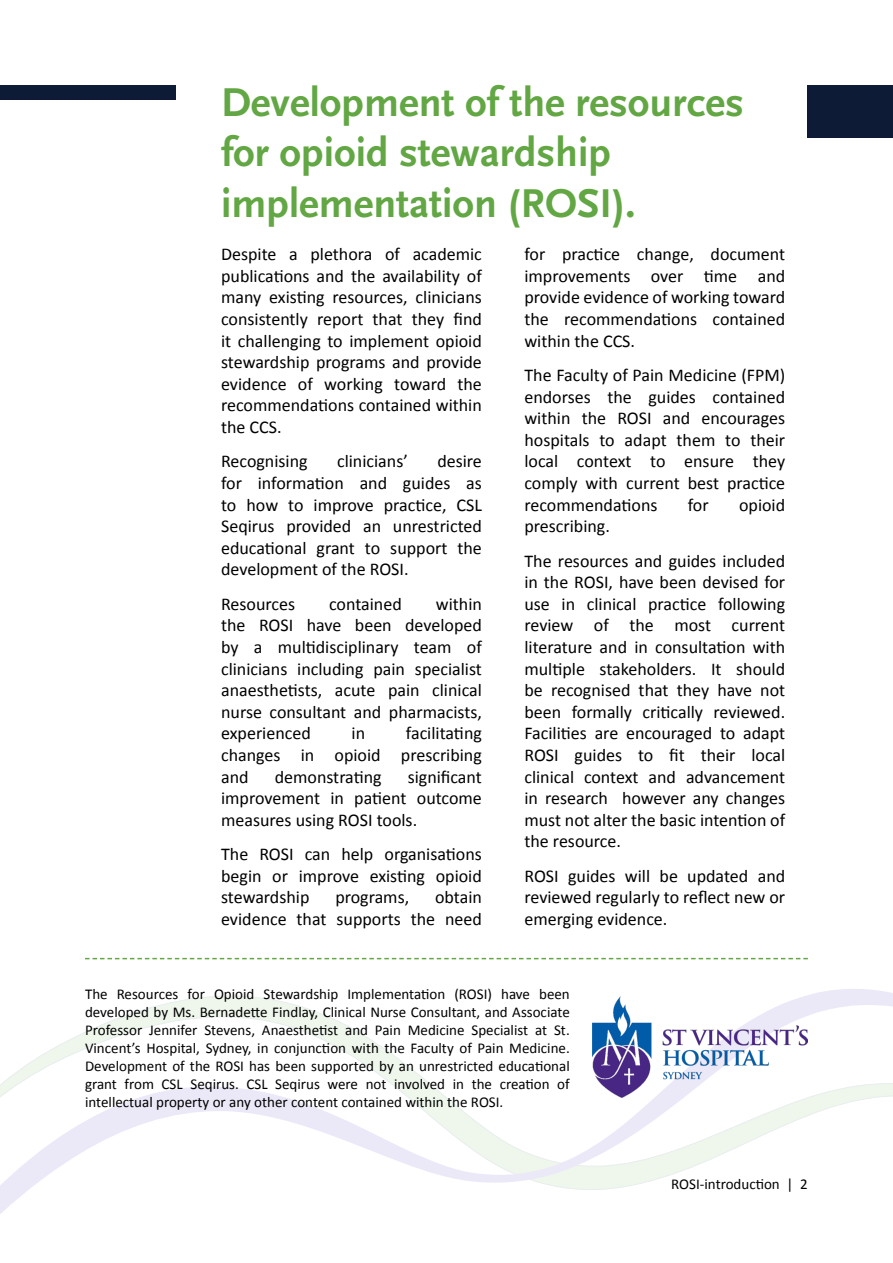
<style>
.page{position:relative;width:893px;height:1263px;background:#fff}
.page>*{position:absolute;margin:0;border:0;box-sizing:border-box;transform-origin:0 0}
.t1{font:700 42px/50.4px "Scala Sans Pro";color:#62a744}
.t2{font:18px/21.6px "Calibri";color:#000;text-align:justify}
.t3{font:15px/18px "Calibri";color:#000;text-align:justify}
</style>
<div class="page">
<svg style="left:0;top:989px;width:893px;height:225px"></svg>
<div style="left:808px;top:85px;width:85px;height:52px;background:#0d1b36"></div>
<div style="left:0;top:86px;width:176px;height:14px;background:#0d1b36"></div>
<svg style="left:85px;top:958px;width:723px;height:1px"></svg>
<img style="left:593px;top:996px;width:215px;height:101px">
<h1 class="t1" style="left:221px;top:77px;width:524px">Development of the resources for opioid stewardship implementation (ROSI).</h1>
<p class="t2" style="left:221px;top:243px;width:262px">Despite a plethora of academic publications and the availability of many existing resources, clinicians consistently report that they find it challenging to implement opioid stewardship programs and provide evidence of working toward the recommendations contained within the CCS.</p>
<p class="t2" style="left:221px;top:450px;width:88px">Recognising</p>
<p class="t2" style="left:337px;top:450px;width:72px">clinicians’</p>
<p class="t2" style="left:221px;top:450px;width:262px;text-indent:216px">desire for information and guides as to how to improve practice, CSL Seqirus provided an unrestricted educational grant to support the development of the ROSI.</p>
<p class="t2" style="left:221px;top:592px;width:76px">Resources</p>
<p class="t2" style="left:329px;top:592px;width:74px">contained</p>
<p class="t2" style="left:221px;top:592px;width:262px;text-indent:215px">within the ROSI have been developed by a multidisciplinary team of clinicians including pain specialist anaesthetists, acute pain clinical nurse consultant and pharmacists, experienced</p>
<p class="t2" style="left:221px;top:722px;width:262px;text-indent:185px">facilitating changes in opioid prescribing and</p>
<p class="t2" style="left:352px;top:722px;width:15px">in</p>
<p class="t2" style="left:221px;top:765px;width:262px;text-indent:187px">significant improvement in patient outcome measures using ROSI tools.</p>
<p class="t2" style="left:221px;top:843px;width:262px">The ROSI can help organisations begin or improve existing opioid stewardship</p>
<p class="t2" style="left:275px;top:765px;width:108px">demonstrating</p>
<p class="t2" style="left:221px;top:886px;width:262px;text-align:right">obtain<br>evidence that supports the need</p>
<p class="t2" style="left:335px;top:886px;width:75px">programs,</p>
<p class="t2" style="left:524px;top:243px;width:262px">for practice change, document improvements over time and provide evidence of working toward the recommendations contained within the CCS.</p>
<p class="t2" style="left:524px;top:364px;width:262px">The Faculty of Pain Medicine (FPM) endorses the guides contained within the ROSI and encourages hospitals to adapt them to their local context to ensure they comply with current best practice recommendations</p>
<p class="t2" style="left:688px;top:493px;width:22px">for</p>
<p class="t2" style="left:739px;top:493px;width:48px">opioid</p>
<p class="t2" style="left:524px;top:508px;width:262px;line-height:34.3px">prescribing.<br>The resources and guides included</p>
<p class="t2" style="left:524px;top:571px;width:262px">in the ROSI, have been devised for use in clinical practice following review of the most current literature and in consultation with multiple stakeholders. It should be recognised that they have not been formally critically reviewed.<br>Facilities are encouraged to adapt ROSI guides to fit their local clinical context and advancement in research however any changes must not alter the basic intention of the resource.</p>
<p class="t2" style="left:524px;top:864px;width:262px">ROSI guides will be updated and reviewed regularly to reflect new or emerging evidence.</p>
<p class="t3" style="left:85px;top:984px;width:486px">The Resources for Opioid Stewardship Implementation (ROSI) have been developed by Ms. Bernadette Findlay, Clinical Nurse Consultant, and Associate Professor Jennifer Stevens, Anaesthetist and Pain Medicine Specialist at St.<br>Vincent’s Hospital, Sydney, in conjunction with the Faculty of Pain Medicine.<br>Development of the ROSI has been supported by an unrestricted educational grant from CSL Seqirus. CSL Seqirus were not involved in the creation of intellectual property or any other content contained within the ROSI.</p>
<p class="t3" style="left:671px;top:1175px;width:138px">ROSI-introduction | 2</p>
</div>
